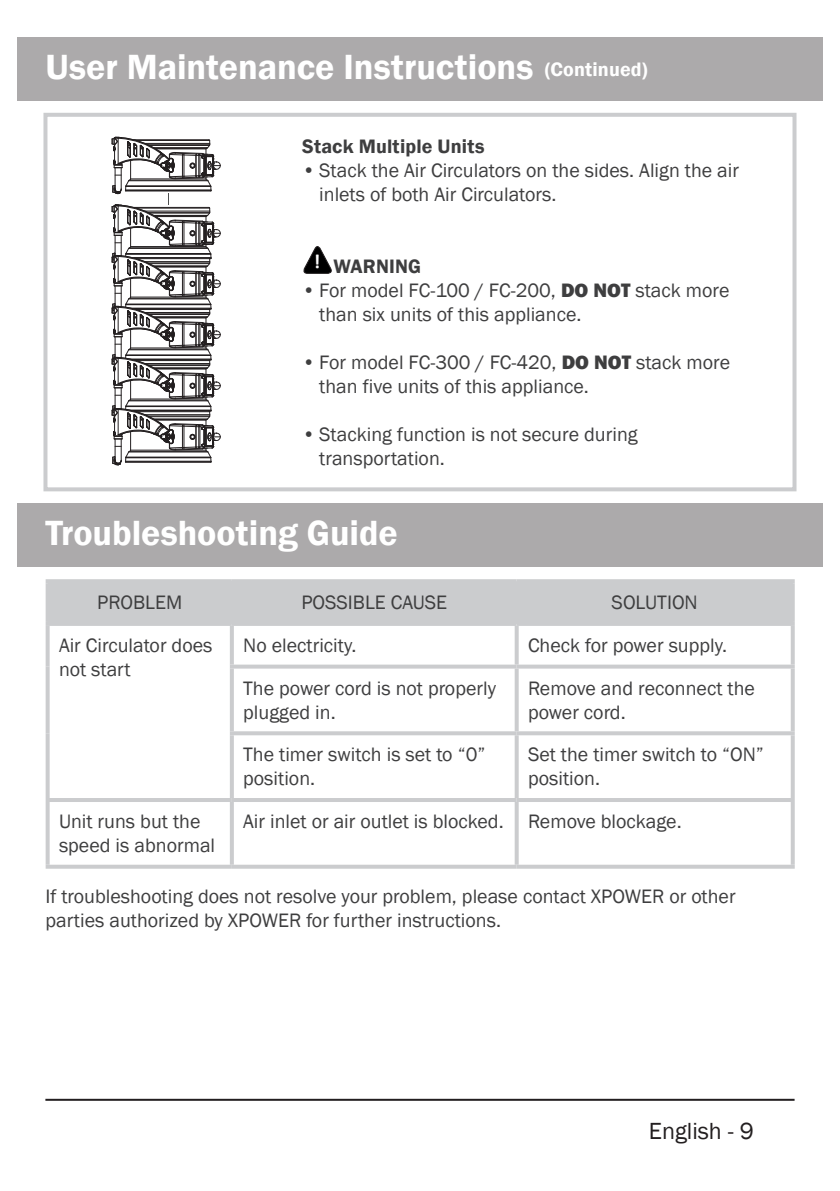
<style>
.page{position:relative;width:840px;height:1191px;background:#fff}
.page>*{position:absolute;margin:0;border:0;box-sizing:border-box;transform-origin:0 0}
.大标题{font:600 36px "Franklin Gothic";color:#fff}
.t1{font:24px "Franklin Gothic";color:#231f20}
.正文-灰{font:20px/24px "Franklin Gothic";color:#3e3e3f}
.正文-灰-居中{font:20px "Franklin Gothic";color:#3e3e3f}
.正文-粗{font:600 20px "Franklin Gothic";letter-spacing:.01em;color:#3e3e3f}
.大标题-继续{font:600 20px "Franklin Gothic";letter-spacing:.005em;color:#fff}
.t2{font:700 20px "Calibri";color:#fff}
.s1{font-weight:800}
</style>
<div class="page">
<hr style="left:45px;top:1098px;width:749px;height:2px;background:#231f20">
<div style="left:43px;top:113px;width:753px;height:378px;border:4px solid #cbccce"></div>
<svg style="left:112px;top:137px;width:109px;height:329px"></svg>
<div style="left:17px;top:38px;width:805px;height:63px;background:#acaaab"></div>
<svg style="left:303px;top:246px;width:29px;height:28px"></svg>
<div style="left:17px;top:503px;width:805px;height:63px;background:#acaaab"></div>
<div style="left:50px;top:583px;width:740px;height:39px;background:#cbccce"></div>
<hr style="left:46px;top:579px;width:186px;height:4px;background:#cbccce">
<hr style="left:46px;top:583px;width:4px;height:39px;background:#cbccce">
<hr style="left:232px;top:579px;width:284px;height:4px;background:#cbccce">
<hr style="left:230px;top:583px;width:4px;height:39px;background:#cbccce">
<hr style="left:516px;top:579px;width:278px;height:4px;background:#cbccce">
<hr style="left:514px;top:583px;width:4px;height:39px;background:#cbccce">
<hr style="left:790px;top:583px;width:4px;height:39px;background:#cbccce">
<hr style="left:46px;top:622px;width:186px;height:4px;background:#cbccce">
<svg style="left:46px;top:626px;width:4px;height:40px"></svg>
<hr style="left:232px;top:622px;width:284px;height:4px;background:#cbccce">
<hr style="left:230px;top:626px;width:4px;height:38px;background:#cbccce">
<hr style="left:516px;top:622px;width:278px;height:4px;background:#cbccce">
<svg style="left:514px;top:626px;width:4px;height:38px"></svg>
<svg style="left:790px;top:626px;width:4px;height:38px"></svg>
<svg style="left:46px;top:666px;width:4px;height:67px"></svg>
<svg style="left:230px;top:664px;width:286px;height:4px"></svg>
<hr style="left:230px;top:668px;width:4px;height:63px;background:#cbccce">
<svg style="left:516px;top:664px;width:278px;height:4px"></svg>
<svg style="left:514px;top:668px;width:4px;height:63px"></svg>
<svg style="left:790px;top:668px;width:4px;height:63px"></svg>
<svg style="left:46px;top:733px;width:4px;height:65px"></svg>
<svg style="left:230px;top:731px;width:286px;height:4px"></svg>
<hr style="left:230px;top:735px;width:4px;height:63px;background:#cbccce">
<svg style="left:516px;top:731px;width:278px;height:4px"></svg>
<svg style="left:514px;top:735px;width:4px;height:63px"></svg>
<svg style="left:790px;top:735px;width:4px;height:63px"></svg>
<hr style="left:46px;top:798px;width:186px;height:4px;background:#cbccce">
<svg style="left:46px;top:802px;width:4px;height:62px"></svg>
<hr style="left:232px;top:798px;width:284px;height:4px;background:#cbccce">
<hr style="left:230px;top:802px;width:4px;height:62px;background:#cbccce">
<hr style="left:516px;top:798px;width:278px;height:4px;background:#cbccce">
<svg style="left:514px;top:802px;width:4px;height:62px"></svg>
<svg style="left:790px;top:802px;width:4px;height:62px"></svg>
<svg style="left:46px;top:864px;width:186px;height:4px"></svg>
<svg style="left:232px;top:864px;width:284px;height:4px"></svg>
<svg style="left:516px;top:864px;width:278px;height:4px"></svg>
<p class="大标题" style="left:45px;top:45px;width:489px">User Maintenance Instructions</p>
<p class="大标题-继续" style="left:544px;top:57px;width:104px">(Continued)</p>
<p class="正文-粗" style="left:302px;top:134px;width:184px">Stack Multiple Units</p>
<p class="正文-灰" style="left:319px;top:159px;width:421px;text-indent:-17px">• Stack the Air Circulators on the sides. Align the air inlets of both Air Circulators.</p>
<p class="t2" style="left:313px;top:247px;width:8px">!</p>
<p class="正文-粗" style="left:333px;top:254px;width:89px">WARNING</p>
<p class="正文-灰" style="left:319px;top:279px;width:411px;text-indent:-17px">• For model FC-100 / FC-200, <span class="s1">DO NOT</span> stack more than six units of this appliance.</p>
<p class="正文-灰" style="left:319px;top:351px;width:412px;text-indent:-17px">• For model FC-300 / FC-420, <span class="s1">DO NOT</span> stack more than five units of this appliance.</p>
<p class="正文-灰" style="left:319px;top:423px;width:320px;text-indent:-17px">• Stacking function is not secure during transportation.</p>
<p class="大标题" style="left:45px;top:511px;width:353px">Troubleshooting Guide</p>
<p class="正文-灰-居中" style="left:97px;top:590px;width:86px">PROBLEM</p>
<p class="正文-灰-居中" style="left:301px;top:590px;width:147px">POSSIBLE CAUSE</p>
<p class="正文-灰-居中" style="left:611px;top:590px;width:88px">SOLUTION</p>
<p class="正文-灰" style="left:59px;top:633px;width:155px">Air Circulator does not start</p>
<p class="正文-灰" style="left:243px;top:633px;width:115px">No electricity.</p>
<p class="正文-灰" style="left:527px;top:633px;width:201px">Check for power supply.</p>
<p class="正文-灰" style="left:243px;top:676px;width:254px">The power cord is not properly plugged in.</p>
<p class="正文-灰" style="left:527px;top:676px;width:228px">Remove and reconnect the power cord.</p>
<p class="正文-灰" style="left:243px;top:743px;width:243px">The timer switch is set to “0” position.</p>
<p class="正文-灰" style="left:527px;top:743px;width:237px">Set the timer switch to “ON” position.</p>
<p class="正文-灰" style="left:59px;top:809px;width:158px">Unit runs but the speed is abnormal</p>
<p class="正文-灰" style="left:243px;top:809px;width:262px">Air inlet or air outlet is blocked.</p>
<p class="正文-灰" style="left:527px;top:809px;width:155px">Remove blockage.</p>
<p class="正文-灰" style="left:45px;top:884px;width:691px">If troubleshooting does not resolve your problem, please contact XPOWER or other parties authorized by XPOWER for further instructions.</p>
<p class="t1" style="left:648px;top:1115px;width:107px">English - 9</p>
</div>
